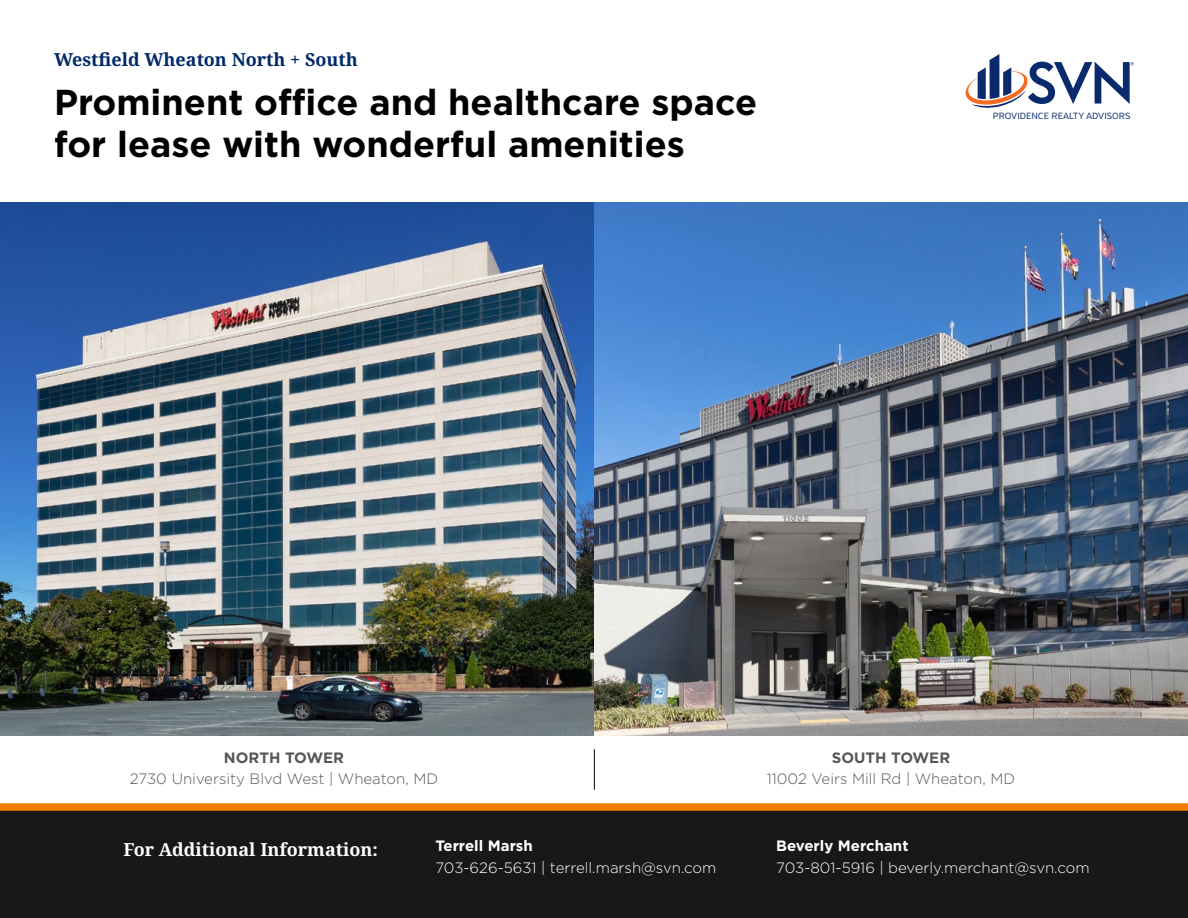
<style>
.page{position:relative;width:1188px;height:918px;background:#fff}
.page>*{position:absolute;margin:0;border:0;box-sizing:border-box;transform-origin:0 0}
.t1{font:700 36px/42px "Gotham";color:#000}
.t2{font:700 18px "Noto Serif";color:#002868}
.t3{font:700 18px "Noto Serif";color:#fff}
.t4{font:300 15px "Gotham";color:#fff}
.t5{font:300 15px "Gotham";color:#555759}
.t6{font:700 15px "Gotham";color:#fff}
.t7{font:700 15px "Gotham";color:#555759}
.t8{font:9px "Verb";color:#092a6d}
</style>
<div class="page">
<div style="left:0;top:803px;width:1188px;height:115px;background:#181816"></div>
<img style="left:594px;top:202px;width:594px;height:534px">
<img style="left:0;top:202px;width:594px;height:534px">
<svg style="left:966px;top:54px;width:168px;height:54px"></svg>
<hr style="left:594px;top:749px;width:1px;height:41px;background:#000">
<p class="t2" style="left:54px;top:47px;width:305px">Westfield Wheaton North + South</p>
<h1 class="t1" style="left:54px;top:80px;width:705px">Prominent office and healthcare space for lease with wonderful amenities</h1>
<p class="t8" style="left:993px;top:110px;width:139px">PROVIDENCE REALTY ADVISORS</p>
<p class="t7" style="left:224px;top:749px;width:122px">NORTH TOWER</p>
<p class="t5" style="left:130px;top:771px;width:310px">2730 University Blvd West | Wheaton, MD</p>
<p class="t7" style="left:832px;top:749px;width:120px">SOUTH TOWER</p>
<p class="t5" style="left:767px;top:771px;width:250px">11002 Veirs Mill Rd | Wheaton, MD</p>
<p class="t3" style="left:123px;top:837px;width:256px">For Additional Information:</p>
<p class="t6" style="left:776px;top:837px;width:134px">Beverly Merchant</p>
<p class="t4" style="left:776px;top:860px;width:315px">703-801-5916 | beverly.merchant@svn.com</p>
<p class="t6" style="left:435px;top:837px;width:99px">Terrell Marsh</p>
<p class="t4" style="left:435px;top:860px;width:283px">703-626-5631 | terrell.marsh@svn.com</p>
</div>
